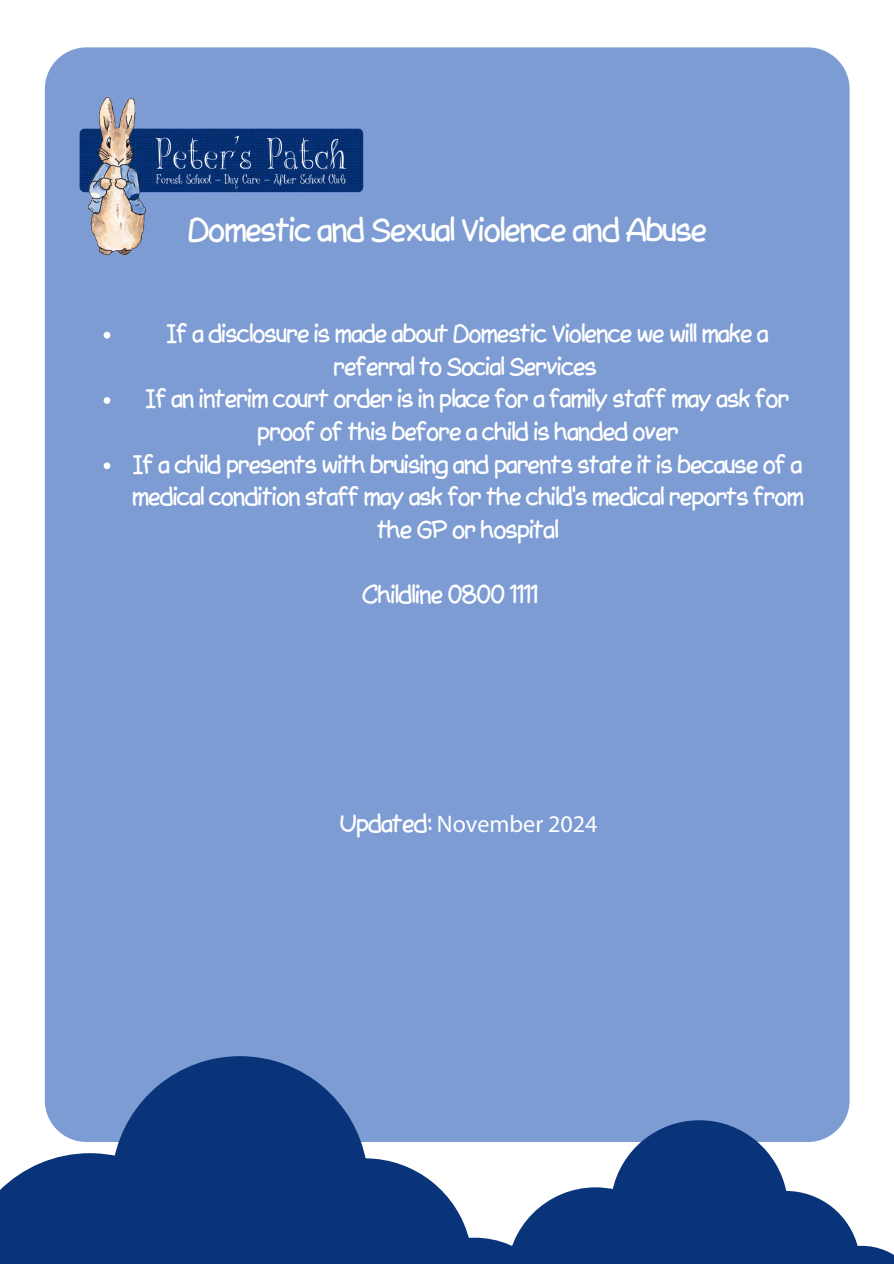
<style>
.page{position:relative;width:894px;height:1264px;background:#fff}
.page>*{position:absolute;margin:0;border:0;box-sizing:border-box;transform-origin:0 0}
.t1{font:31.5px "QD Better Comic Sans Alternates";color:#fff}
.t2{font:24px/32.7px "QD Better Comic Sans Alternates";color:#fff;text-align:center}
.t3{font:24px "Myriad Pro";color:#fff}
.s1{font-family:"QD Better Comic Sans Alternates"}
</style>
<div class="page">
<div style="left:45px;top:47px;width:804px;height:1094px;background:#7d9cd3;border-radius:42px"></div>
<img style="left:79px;top:96px;width:285px;height:160px">
<svg style="left:0;top:1056px;width:506px;height:207px;fill:#09347a"></svg>
<svg style="left:506px;top:1120px;width:387px;height:143px;fill:#09347a"></svg>
<svg style="left:104px;top:332px;width:6px;height:6px"></svg>
<svg style="left:104px;top:397px;width:6px;height:7px"></svg>
<svg style="left:104px;top:462px;width:6px;height:7px"></svg>
<p class="t1" style="left:188px;top:213px;width:519px">Domestic and Sexual Violence and Abuse</p>
<p class="t2" style="left:167px;top:318px;width:601px">If a disclosure is made about Domestic Violence we will make a referral to Social Services</p>
<p class="t2" style="left:147px;top:383px;width:643px">If an interim court order is in place for a family staff may ask for proof of this before a child is handed over</p>
<p class="t2" style="left:132px;top:449px;width:672px">If a child presents with bruising and parents state it is because of a medical condition staff may ask for the child’s medical reports from the GP or hospital</p>
<p class="t2" style="left:362px;top:579px;width:176px">Childline 0800 1111</p>
<p class="t3" style="left:340px;top:809px;width:259px"><span class="s1">Updated:</span> November 2024</p>
</div>
